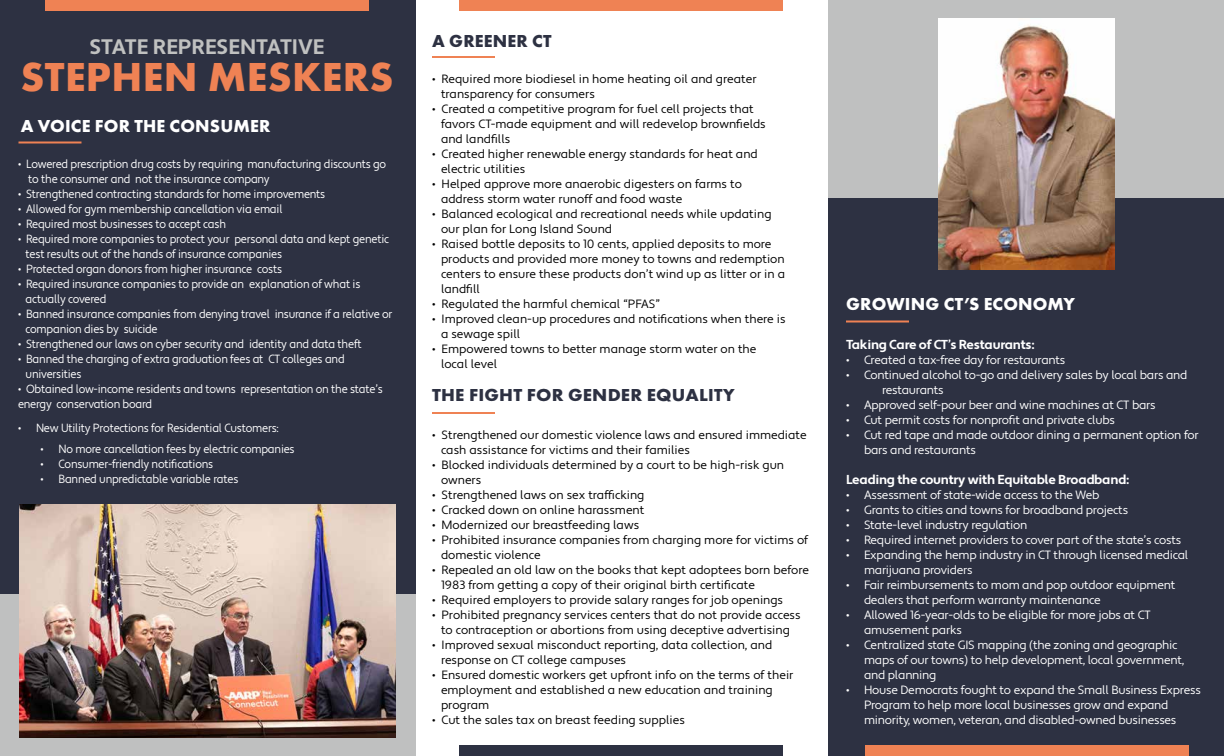
<style>
.page{position:relative;width:1224px;height:756px;background:#fff}
.page>*{position:absolute;margin:0;border:0;box-sizing:border-box;transform-origin:0 0}
.t1{font:700 42px "Futura PT";letter-spacing:.01em;color:#ef8254}
.t2{font:700 21px "Apertura";color:#c0c1c0}
.t3{font:700 18px "Futura PT";letter-spacing:.01em;color:#fff}
.t4{font:700 18px "Futura PT";letter-spacing:.01em;color:#2d3142;scale:1.05 1}
.t5{font:700 18px "Futura PT";letter-spacing:.01em;color:#2d3142}
.t6{font:700 13px "Apertura";letter-spacing:-.02em;color:#fff}
.t7{font:12px/15px "Apertura";color:#000}
.t8{font:12px/15px "Apertura";letter-spacing:-.02em;color:#fff}
.t9{font:11.9px/15px "Apertura";letter-spacing:-.02em;color:#fff;scale:.93 1}
</style>
<div class="page">
<div style="left:828px;top:0;width:396px;height:207px;background:#bfc0c0"></div>
<div style="left:0;top:584px;width:416px;height:172px;background:#bfc0c0"></div>
<div style="left:828px;top:198px;width:396px;height:558px;background:#2d3142"></div>
<img style="left:938px;top:18px;width:176px;height:252px">
<div style="left:0;top:0;width:416px;height:594px;background:#2d3142"></div>
<img style="left:19px;top:504px;width:377px;height:234px">
<div style="left:45px;top:0;width:324px;height:11px;background:#ef8254"></div>
<div style="left:460px;top:0;width:324px;height:11px;background:#ef8254"></div>
<hr style="left:18px;top:142px;width:64px;height:2px;background:#ef8254">
<hr style="left:432px;top:56px;width:63px;height:2px;background:#ef8254">
<hr style="left:432px;top:412px;width:63px;height:2px;background:#ef8254">
<div style="left:460px;top:745px;width:324px;height:11px;background:#2d3142"></div>
<div style="left:865px;top:745px;width:324px;height:11px;background:#ef8254"></div>
<hr style="left:846px;top:320px;width:63px;height:2px;background:#ef8254">
<h2 class="t2" style="left:89px;top:34px;width:237px">STATE REPRESENTATIVE</h2>
<h1 class="t1" style="left:20px;top:50px;width:375px">STEPHEN MESKERS</h1>
<h3 class="t3" style="left:21px;top:114px;width:251px">A VOICE FOR THE CONSUMER</h3>
<p class="t9" style="left:28px;top:157px;width:387px;text-indent:-10px">• Lowered prescription drug costs by requiring manufacturing discounts go to the consumer and not the insurance company</p>
<p class="t9" style="left:18px;top:187px;width:332px">• Strengthened contracting standards for home improvements</p>
<p class="t9" style="left:18px;top:202px;width:286px">• Allowed for gym membership cancellation via email</p>
<p class="t9" style="left:18px;top:217px;width:225px">• Required most businesses to accept cash</p>
<p class="t9" style="left:26px;top:232px;width:392px;text-indent:-8px">• Required more companies to protect your personal data and kept genetic test results out of the hands of insurance companies</p>
<p class="t9" style="left:18px;top:262px;width:286px">• Protected organ donors from higher insurance costs</p>
<p class="t9" style="left:26px;top:277px;width:361px;text-indent:-8px">• Required insurance companies to provide an explanation of what is actually covered</p>
<p class="t9" style="left:26px;top:307px;width:396px;text-indent:-8px">• Banned insurance companies from denying travel insurance if a relative or companion dies by suicide</p>
<p class="t9" style="left:18px;top:337px;width:371px">• Strengthened our laws on cyber security and identity and data theft</p>
<p class="t9" style="left:26px;top:352px;width:345px;text-indent:-8px">• Banned the charging of extra graduation fees at CT colleges and universities</p>
<p class="t9" style="left:18px;top:382px;width:394px">• Obtained low-income residents and towns representation on the state’s energy conservation board</p>
<p class="t9" style="left:18px;top:421px;width:282px">• New Utility Protections for Residential Customers:</p>
<p class="t9" style="left:41px;top:442px;width:275px">• No more cancellation fees by electric companies</p>
<p class="t9" style="left:41px;top:457px;width:187px">• Consumer-friendly notifications</p>
<p class="t9" style="left:41px;top:472px;width:214px">• Banned unpredictable variable rates</p>
<h3 class="t5" style="left:432px;top:29px;width:121px">A GREENER CT</h3>
<p class="t7" style="left:441px;top:72px;width:317px;text-indent:-9px">• Required more biodiesel in home heating oil and greater transparency for consumers</p>
<p class="t7" style="left:441px;top:102px;width:326px;text-indent:-9px">• Created a competitive program for fuel cell projects that favors CT-made equipment and will redevelop brownfields and landfills</p>
<p class="t7" style="left:441px;top:147px;width:318px;text-indent:-9px">• Created higher renewable energy standards for heat and electric utilities</p>
<p class="t7" style="left:441px;top:177px;width:302px;text-indent:-9px">• Helped approve more anaerobic digesters on farms to address storm water runoff and food waste</p>
<p class="t7" style="left:441px;top:207px;width:332px;text-indent:-9px">• Balanced ecological and recreational needs while updating our plan for Long Island Sound</p>
<p class="t7" style="left:441px;top:237px;width:346px;text-indent:-9px">• Raised bottle deposits to 10 cents, applied deposits to more products and provided more money to towns and redemption centers to ensure these products don’t wind up as litter or in a landfill</p>
<p class="t7" style="left:432px;top:297px;width:230px">• Regulated the harmful chemical “PFAS”</p>
<p class="t7" style="left:441px;top:312px;width:346px;text-indent:-9px">• Improved clean-up procedures and notifications when there is a sewage spill</p>
<p class="t7" style="left:441px;top:342px;width:317px;text-indent:-9px">• Empowered towns to better manage storm water on the local level</p>
<h3 class="t4" style="left:432px;top:383px;width:290px">THE FIGHT FOR GENDER EQUALITY</h3>
<p class="t7" style="left:441px;top:428px;width:367px;text-indent:-9px">• Strengthened our domestic violence laws and ensured immediate cash assistance for victims and their families</p>
<p class="t7" style="left:441px;top:458px;width:345px;text-indent:-9px">• Blocked individuals determined by a court to be high-risk gun owners</p>
<p class="t7" style="left:432px;top:488px;width:214px">• Strengthened laws on sex trafficking</p>
<p class="t7" style="left:432px;top:503px;width:214px">• Cracked down on online harassment</p>
<p class="t7" style="left:432px;top:518px;width:209px">• Modernized our breastfeeding laws</p>
<p class="t7" style="left:441px;top:533px;width:369px;text-indent:-9px">• Prohibited insurance companies from charging more for victims of domestic violence</p>
<p class="t7" style="left:441px;top:563px;width:370px;text-indent:-9px">• Repealed an old law on the books that kept adoptees born before<br>1983 from getting a copy of their original birth certificate</p>
<p class="t7" style="left:432px;top:593px;width:353px">• Required employers to provide salary ranges for job openings</p>
<p class="t7" style="left:432px;top:608px;width:370px;text-align:center">• Prohibited pregnancy services centers that do not provide access to contraception or abortions from using deceptive advertising</p>
<p class="t7" style="left:441px;top:638px;width:333px;text-indent:-9px">• Improved sexual misconduct reporting, data collection, and response on CT college campuses</p>
<p class="t7" style="left:441px;top:668px;width:354px;text-indent:-9px">• Ensured domestic workers get upfront info on the terms of their employment and established a new education and training program</p>
<p class="t7" style="left:432px;top:713px;width:254px">• Cut the sales tax on breast feeding supplies</p>
<h3 class="t3" style="left:846px;top:293px;width:231px">GROWING CT’S ECONOMY</h3>
<p class="t6" style="left:846px;top:336px;width:190px">Taking Care of CT’s Restaurants:</p>
<p class="t8" style="left:846px;top:353px;width:221px">• Created a tax-free day for restaurants</p>
<p class="t8" style="left:882px;top:368px;width:307px;text-indent:-36px">• Continued alcohol to-go and delivery sales by local bars and restaurants</p>
<p class="t8" style="left:846px;top:398px;width:311px">• Approved self-pour beer and wine machines at CT bars</p>
<p class="t8" style="left:846px;top:413px;width:270px">• Cut permit costs for nonprofit and private clubs</p>
<p class="t8" style="left:864px;top:428px;width:336px;text-indent:-18px">• Cut red tape and made outdoor dining a permanent option for bars and restaurants</p>
<p class="t6" style="left:846px;top:471px;width:284px">Leading the country with Equitable Broadband:</p>
<p class="t8" style="left:846px;top:488px;width:255px">• Assessment of state-wide access to the Web</p>
<p class="t8" style="left:846px;top:503px;width:284px">• Grants to cities and towns for broadband projects</p>
<p class="t8" style="left:846px;top:518px;width:183px">• State-level industry regulation</p>
<p class="t8" style="left:846px;top:533px;width:337px">• Required internet providers to cover part of the state’s costs</p>
<p class="t8" style="left:864px;top:548px;width:326px;text-indent:-18px">• Expanding the hemp industry in CT through licensed medical marijuana providers</p>
<p class="t8" style="left:864px;top:578px;width:313px;text-indent:-18px">• Fair reimbursements to mom and pop outdoor equipment dealers that perform warranty maintenance</p>
<p class="t8" style="left:864px;top:608px;width:288px;text-indent:-18px">• Allowed 16-year-olds to be eligible for more jobs at CT amusement parks</p>
<p class="t8" style="left:864px;top:638px;width:322px;text-indent:-18px">• Centralized state GIS mapping (the zoning and geographic maps of our towns) to help development, local government, and planning</p>
<p class="t8" style="left:864px;top:683px;width:338px;text-indent:-18px">• House Democrats fought to expand the Small Business Express<br>Program to help more local businesses grow and expand minority, women, veteran, and disabled-owned businesses</p>
</div>
